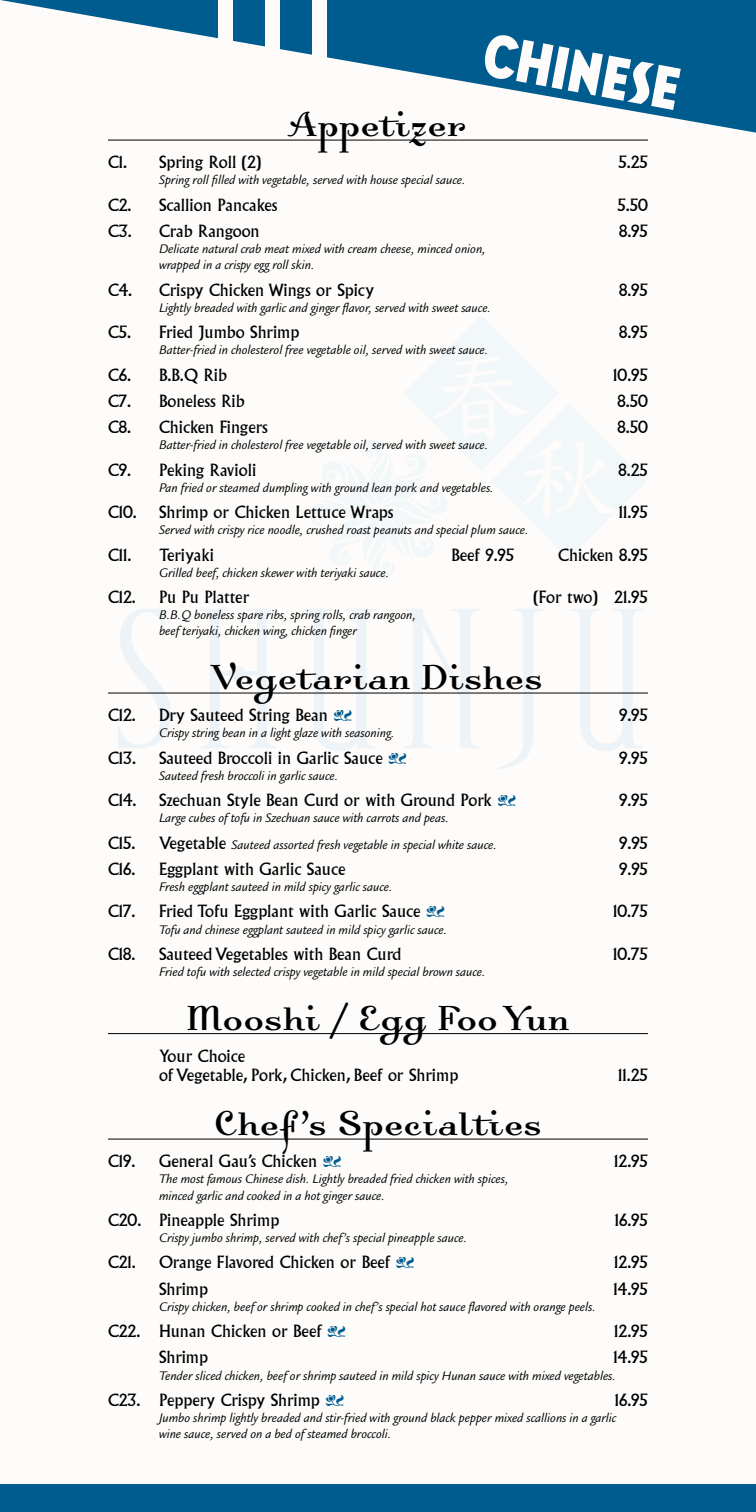
<style>
.page{position:relative;width:756px;height:1512px;background:#fefcfa}
.page>*{position:absolute;margin:0;border:0;box-sizing:border-box;transform-origin:0 0}
.t1{font:61.2px "JM Poster Solid";color:#fefcfa}
.t2{font:45px "Dalliance Roman";color:#000}
.t3{font:16.5px/19.8px "Albertus";color:#000}
.t4{font:italic 13.5px/16.2px "Legacy San ITC";color:#000}
.s1{font-family:"Type Embellishments One Let Plain";color:#005b8e}
.s2{font-family:"Albertus";font-style:normal;font-size:16.5px}
</style>
<div class="page">
<div style="left:0;top:1485px;width:756px;height:27px;background:#005b8e"></div>
<svg style="left:118px;top:609px;width:525px;height:160px"></svg>
<svg style="left:309px;top:316px;width:337px;height:263px"></svg>
<svg style="left:0;top:0;width:756px;height:133px"></svg>
<div style="left:218px;top:0;width:15px;height:88px;background:#fefcfa"></div>
<div style="left:265px;top:0;width:15px;height:88px;background:#fefcfa"></div>
<div style="left:312px;top:0;width:15px;height:88px;background:#fefcfa"></div>
<hr style="left:108px;top:140px;width:540px;height:1px;background:#000">
<hr style="left:108px;top:693px;width:540px;height:1px;background:#000">
<hr style="left:108px;top:1033px;width:540px;height:1px;background:#000">
<hr style="left:108px;top:1139px;width:540px;height:1px;background:#000">
<h2 class="t2" style="left:289px;top:102px;width:179px">Appetizer</h2>
<h1 class="t1" style="left:490px;top:22px;width:200px;rotate:11deg">Chinese</h1>
<p class="t3" style="left:108px;top:153px;width:155px">C1. Spring Roll (2)</p>
<p class="t3" style="left:618px;top:153px;width:31px">5.25</p>
<p class="t4" style="left:159px;top:172px;width:308px">Spring roll filled with vegetable, served with house special sauce.</p>
<p class="t3" style="left:108px;top:195px;width:171px">C2. Scallion Pancakes</p>
<p class="t3" style="left:617px;top:195px;width:32px">5.50</p>
<p class="t3" style="left:108px;top:221px;width:153px">C3. Crab Rangoon</p>
<p class="t3" style="left:619px;top:221px;width:30px">8.95</p>
<p class="t4" style="left:159px;top:241px;width:328px">Delicate natural crab meat mixed with cream cheese, minced onion, wrapped in a crispy egg roll skin.</p>
<p class="t3" style="left:108px;top:280px;width:268px">C4. Crispy Chicken Wings or Spicy</p>
<p class="t3" style="left:619px;top:280px;width:30px">8.95</p>
<p class="t4" style="left:159px;top:300px;width:334px">Lightly breaded with garlic and ginger flavor, served with sweet sauce.</p>
<p class="t3" style="left:108px;top:322px;width:193px">C5. Fried Jumbo Shrimp</p>
<p class="t3" style="left:619px;top:322px;width:30px">8.95</p>
<p class="t4" style="left:159px;top:342px;width:331px">Batter-fried in cholesterol free vegetable oil, served with sweet sauce.</p>
<p class="t3" style="left:108px;top:365px;width:121px">C6. B.B.Q Rib</p>
<p class="t3" style="left:613px;top:365px;width:36px">10.95</p>
<p class="t3" style="left:108px;top:391px;width:138px">C7. Boneless Rib</p>
<p class="t3" style="left:618px;top:391px;width:32px">8.50</p>
<p class="t3" style="left:108px;top:417px;width:161px">C8. Chicken Fingers</p>
<p class="t3" style="left:618px;top:417px;width:32px">8.50</p>
<p class="t4" style="left:159px;top:437px;width:331px">Batter-fried in cholesterol free vegetable oil, served with sweet sauce.</p>
<p class="t3" style="left:108px;top:460px;width:150px">C9. Peking Ravioli</p>
<p class="t3" style="left:619px;top:460px;width:31px">8.25</p>
<p class="t4" style="left:159px;top:480px;width:336px">Pan fried or steamed dumpling with ground lean pork and vegetables.</p>
<p class="t3" style="left:108px;top:502px;width:30px">C10.</p>
<p class="t3" style="left:159px;top:502px;width:236px">Shrimp or Chicken Lettuce Wraps</p>
<p class="t3" style="left:619px;top:502px;width:31px">11.95</p>
<p class="t4" style="left:159px;top:522px;width:371px">Served with crispy rice noodle, crushed roast peanuts and special plum sauce.</p>
<p class="t3" style="left:108px;top:545px;width:25px">C11.</p>
<p class="t3" style="left:159px;top:545px;width:57px">Teriyaki</p>
<p class="t3" style="left:451px;top:545px;width:64px">Beef 9.95</p>
<p class="t3" style="left:558px;top:545px;width:91px">Chicken 8.95</p>
<p class="t4" style="left:159px;top:565px;width:232px">Grilled beef, chicken skewer with teriyaki sauce.</p>
<p class="t3" style="left:108px;top:587px;width:29px">C12.</p>
<p class="t3" style="left:159px;top:587px;width:92px">Pu Pu Platter</p>
<p class="t3" style="left:533px;top:587px;width:116px">(For two) 21.95</p>
<p class="t4" style="left:159px;top:607px;width:258px">B.B.Q boneless spare ribs, spring rolls, crab rangoon, beef teriyaki, chicken wing, chicken finger</p>
<h2 class="t2" style="left:213px;top:655px;width:331px">Vegetarian Dishes</h2>
<p class="t3" style="left:108px;top:705px;width:29px">C12.</p>
<p class="t3" style="left:159px;top:705px;width:195px">Dry Sauteed String Bean <span class="s1">Y</span></p>
<p class="t3" style="left:619px;top:705px;width:30px">9.95</p>
<p class="t4" style="left:159px;top:725px;width:237px">Crispy string bean in a light glaze with seasoning.</p>
<p class="t3" style="left:108px;top:748px;width:30px">C13.</p>
<p class="t3" style="left:159px;top:748px;width:250px">Sauteed Broccoli in Garlic Sauce <span class="s1">Y</span></p>
<p class="t3" style="left:619px;top:748px;width:30px">9.95</p>
<p class="t4" style="left:159px;top:768px;width:181px">Sauteed fresh broccoli in garlic sauce.</p>
<p class="t3" style="left:108px;top:790px;width:30px">C14.</p>
<p class="t3" style="left:159px;top:790px;width:359px">Szechuan Style Bean Curd or with Ground Pork <span class="s1">Y</span></p>
<p class="t3" style="left:619px;top:790px;width:30px">9.95</p>
<p class="t4" style="left:159px;top:810px;width:291px">Large cubes of tofu in Szechuan sauce with carrots and peas.</p>
<p class="t3" style="left:108px;top:833px;width:29px">C15.</p>
<p class="t4" style="left:159px;top:836px;width:339px"><span class="s2">Vegetable</span> Sauteed assorted fresh vegetable in special white sauce.</p>
<p class="t3" style="left:619px;top:833px;width:30px">9.95</p>
<p class="t3" style="left:108px;top:859px;width:239px">C16.Eggplant with Garlic Sauce</p>
<p class="t3" style="left:619px;top:859px;width:30px">9.95</p>
<p class="t4" style="left:159px;top:879px;width:235px">Fresh eggplant sauteed in mild spicy garlic sauce.</p>
<p class="t3" style="left:108px;top:902px;width:29px">C17.</p>
<p class="t3" style="left:159px;top:902px;width:288px">Fried Tofu Eggplant with Garlic Sauce <span class="s1">Y</span></p>
<p class="t3" style="left:613px;top:902px;width:36px">10.75</p>
<p class="t4" style="left:159px;top:921px;width:290px">Tofu and chinese eggplant sauteed in mild spicy garlic sauce.</p>
<p class="t3" style="left:108px;top:944px;width:29px">C18.</p>
<p class="t3" style="left:159px;top:944px;width:244px">Sauteed Vegetables with Bean Curd</p>
<p class="t3" style="left:613px;top:944px;width:36px">10.75</p>
<p class="t4" style="left:159px;top:964px;width:328px">Fried tofu with selected crispy vegetable in mild special brown sauce.</p>
<h2 class="t2" style="left:186px;top:996px;width:385px">Mooshi / Egg Foo Yun</h2>
<p class="t3" style="left:159px;top:1046px;width:301px">Your Choice<br>of Vegetable, Pork, Chicken, Beef or Shrimp</p>
<p class="t3" style="left:618px;top:1066px;width:31px">11.25</p>
<h2 class="t2" style="left:214px;top:1101px;width:330px">Chef’s Specialties</h2>
<p class="t3" style="left:108px;top:1152px;width:29px">C19.</p>
<p class="t3" style="left:159px;top:1152px;width:184px">General Gau’s Chicken <span class="s1">Y</span></p>
<p class="t3" style="left:614px;top:1152px;width:35px">12.95</p>
<p class="t4" style="left:159px;top:1171px;width:351px">The most famous Chinese dish. Lightly breaded fried chicken with spices, minced garlic and cooked in a hot ginger sauce.</p>
<p class="t3" style="left:108px;top:1210px;width:173px">C20. Pineapple Shrimp</p>
<p class="t3" style="left:615px;top:1210px;width:35px">16.95</p>
<p class="t4" style="left:159px;top:1230px;width:310px">Crispy jumbo shrimp, served with chef’s special pineapple sauce.</p>
<p class="t3" style="left:108px;top:1253px;width:29px">C21.</p>
<p class="t3" style="left:159px;top:1253px;width:257px">Orange Flavored Chicken or Beef <span class="s1">Y</span></p>
<p class="t3" style="left:614px;top:1253px;width:35px">12.95</p>
<p class="t3" style="left:159px;top:1279px;width:51px">Shrimp</p>
<p class="t3" style="left:614px;top:1279px;width:36px">14.95</p>
<p class="t4" style="left:159px;top:1299px;width:438px">Crispy chicken, beef or shrimp cooked in chef’s special hot sauce flavored with orange peels.</p>
<p class="t3" style="left:108px;top:1321px;width:240px">C22. Hunan Chicken or Beef <span class="s1">Y</span></p>
<p class="t3" style="left:614px;top:1321px;width:35px">12.95</p>
<p class="t3" style="left:159px;top:1348px;width:51px">Shrimp</p>
<p class="t3" style="left:614px;top:1348px;width:36px">14.95</p>
<p class="t4" style="left:159px;top:1367px;width:459px">Tender sliced chicken, beef or shrimp sauteed in mild spicy Hunan sauce with mixed vegetables.</p>
<p class="t3" style="left:108px;top:1390px;width:238px">C23. Peppery Crispy Shrimp <span class="s1">Y</span></p>
<p class="t3" style="left:615px;top:1390px;width:35px">16.95</p>
<p class="t4" style="left:159px;top:1410px;width:459px">Jumbo shrimp lightly breaded and stir-fried with ground black pepper mixed scallions in a garlic wine sauce, served on a bed of steamed broccoli.</p>
</div>
